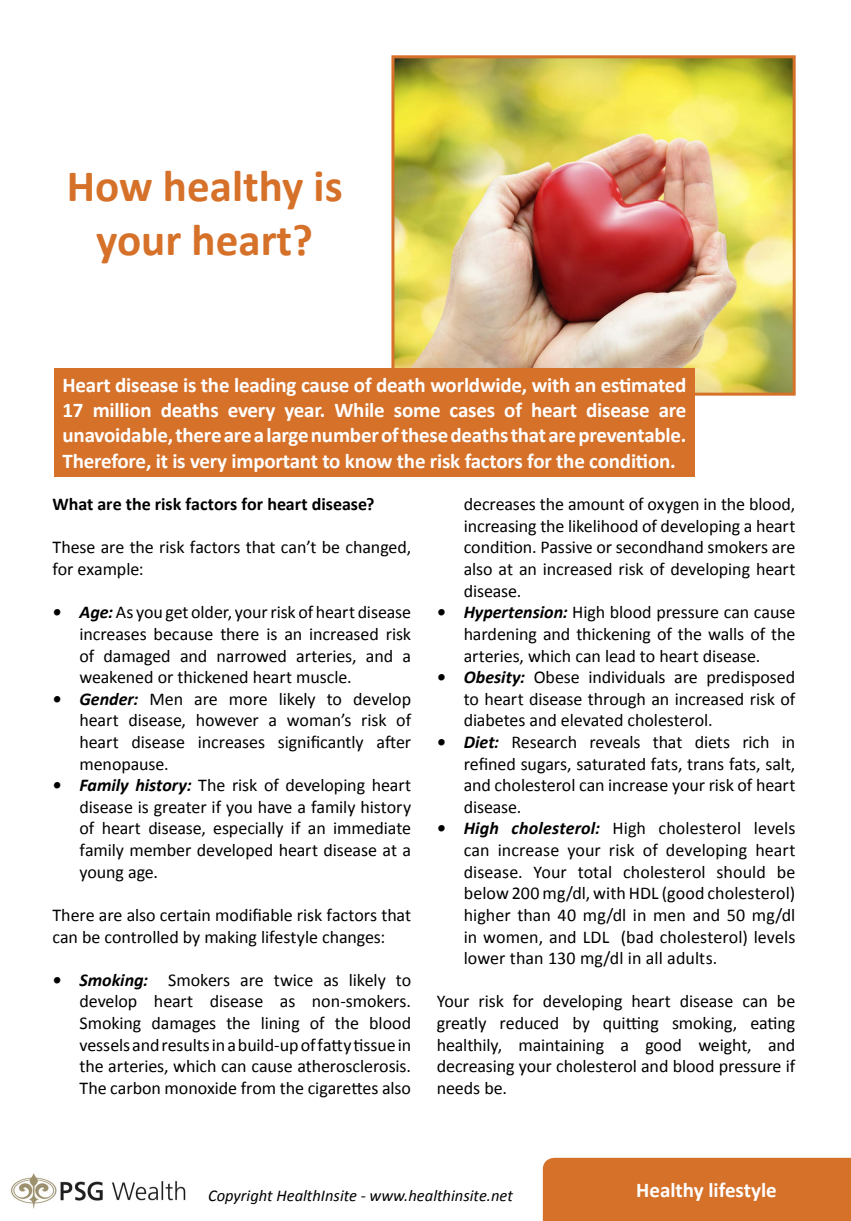
<style>
.page{position:relative;width:851px;height:1221px;background:#fff}
.page>*{position:absolute;margin:0;border:0;box-sizing:border-box;transform-origin:0 0}
.t1{font:700 45px/54px "Calibri";color:#d6712a;text-align:center}
.t2{font:700 21px/25.2px "Calibri";letter-spacing:-.01em;color:#fff;text-align:justify}
.t3{font:18px/21.6px "Calibri";letter-spacing:-.005em;color:#000;text-align:justify}
.t4{font:700 18px "Calibri";color:#000}
.t5{font:italic 16.5px "Calibri";color:#000}
.s1{font-weight:700;font-style:italic}
</style>
<div class="page">
<div style="left:542px;top:1157px;width:308px;height:63px;background:#d6712a"></div>
<img style="left:10px;top:1173px;width:176px;height:36px">
<img style="left:395px;top:59px;width:396px;height:332px">
<div style="left:391px;top:55px;width:404px;height:340px;border:3px solid #d6712a"></div>
<div style="left:54px;top:368px;width:640px;height:108px;background:#d6712a"></div>
<h1 class="t1" style="left:67px;top:157px;width:277px">How healthy is your heart?</h1>
<p class="t2" style="left:63px;top:371px;width:625px">Heart disease is the leading cause of death worldwide, with an estimated 17 million deaths every year. While some cases of heart disease are unavoidable, there are a large number of these deaths that are preventable.<br>Therefore, it is very important to know the risk factors for the condition.</p>
<p class="t4" style="left:52px;top:491px;width:323px">What are the risk factors for heart disease?</p>
<p class="t3" style="left:52px;top:536px;width:360px">These are the risk factors that can’t be changed, for example:</p>
<p class="t3" style="left:79px;top:601px;width:333px;text-indent:-27px"><span class="s1">• Age:</span> As you get older, your risk of heart disease increases because there is an increased risk of damaged and narrowed arteries, and a weakened or thickened heart muscle.</p>
<p class="t3" style="left:79px;top:687px;width:333px;text-indent:-27px"><span class="s1">• Gender:</span> Men are more likely to develop heart disease, however a woman’s risk of heart disease increases significantly after menopause.</p>
<p class="t3" style="left:79px;top:774px;width:333px;text-indent:-27px"><span class="s1">• Family history:</span> The risk of developing heart disease is greater if you have a family history of heart disease, especially if an immediate family member developed heart disease at a young age.</p>
<p class="t3" style="left:52px;top:903px;width:360px">There are also certain modifiable risk factors that can be controlled by making lifestyle changes:</p>
<p class="t3" style="left:79px;top:968px;width:333px;text-indent:-27px"><span class="s1">• Smoking:</span> Smokers are twice as likely to develop heart disease as non-smokers.<br>Smoking damages the lining of the blood vessels and results in a build-up of fatty tissue in the arteries, which can cause atherosclerosis.<br>The carbon monoxide from the cigarettes also</p>
<p class="t3" style="left:463px;top:493px;width:333px">decreases the amount of oxygen in the blood, increasing the likelihood of developing a heart condition. Passive or secondhand smokers are also at an increased risk of developing heart disease.</p>
<p class="t3" style="left:463px;top:601px;width:333px;text-indent:-27px"><span class="s1">• Hypertension:</span> High blood pressure can cause hardening and thickening of the walls of the arteries, which can lead to heart disease.</p>
<p class="t3" style="left:463px;top:666px;width:333px;text-indent:-27px"><span class="s1">• Obesity:</span> Obese individuals are predisposed to heart disease through an increased risk of diabetes and elevated cholesterol.</p>
<p class="t3" style="left:463px;top:730px;width:333px;text-indent:-27px"><span class="s1">• Diet:</span> Research reveals that diets rich in refined sugars, saturated fats, trans fats, salt, and cholesterol can increase your risk of heart disease.</p>
<p class="t3" style="left:463px;top:817px;width:333px;text-indent:-27px"><span class="s1">• High cholesterol:</span> High cholesterol levels can increase your risk of developing heart disease. Your total cholesterol should be below 200 mg/dl, with HDL (good cholesterol) higher than 40 mg/dl in men and 50 mg/dl in women, and LDL (bad cholesterol) levels lower than 130 mg/dl in all adults.</p>
<p class="t3" style="left:436px;top:990px;width:360px">Your risk for developing heart disease can be greatly reduced by quitting smoking, eating healthily, maintaining a good weight, and decreasing your cholesterol and blood pressure if needs be.</p>
<p class="t5" style="left:208px;top:1184px;width:306px">Copyright HealthInsite - www.healthinsite.net</p>
<p class="t2" style="left:636px;top:1176px;width:142px">Healthy lifestyle</p>
</div>
